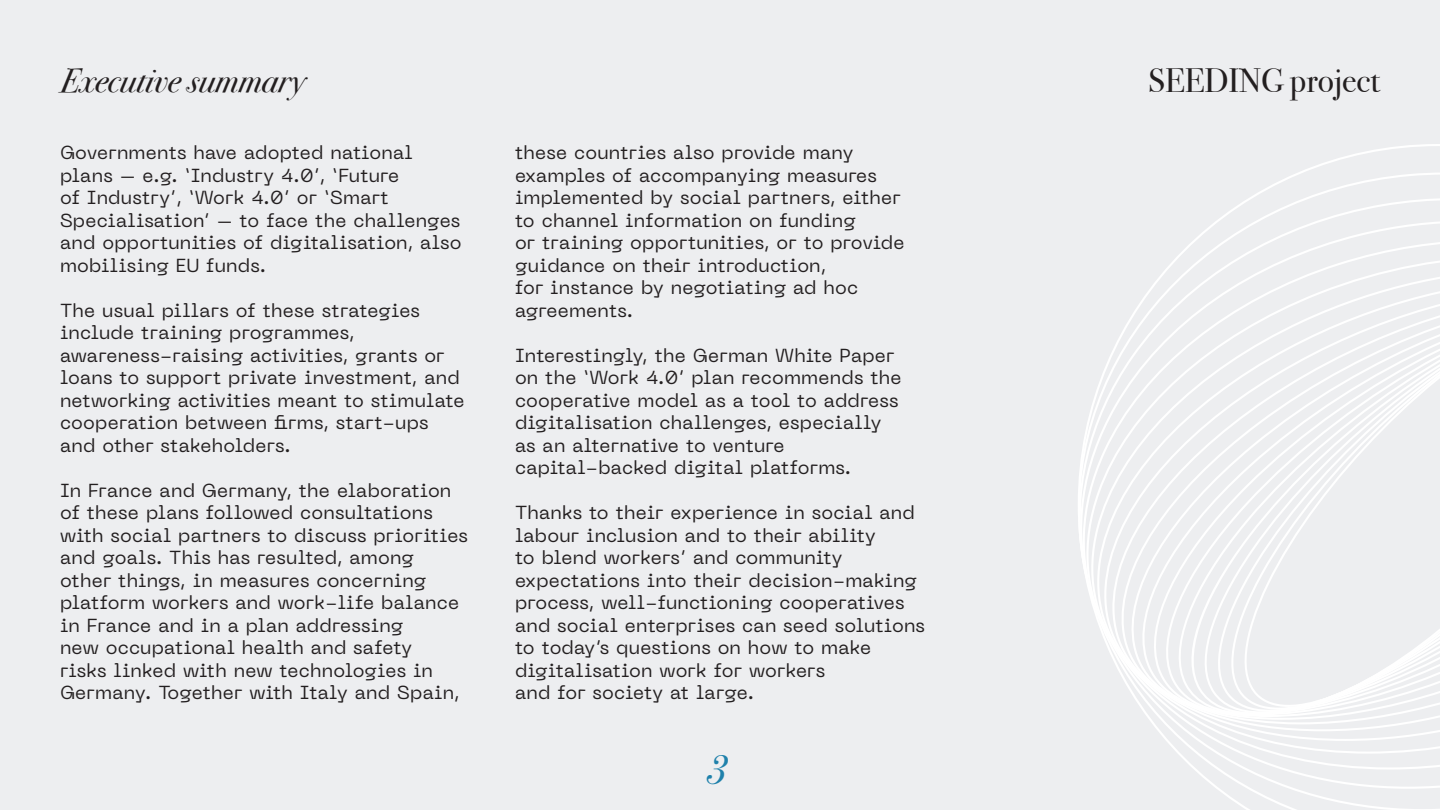
<style>
.page{position:relative;width:1440px;height:810px;background:#edeef0}
.page>*{position:absolute;margin:0;border:0;box-sizing:border-box;transform-origin:0 0}
.t1{font:italic 45.75px "Bodoni Svty Two OSITCTT";color:#1f81ab}
.t2{font:italic 33.75px "Bodoni Svty Two OSITCTT";color:#231f20}
.t3{font:33.75px "Bodoni Svty Two OSITCTT";color:#231f20}
.t4{font:18.75px/22.5px "Neue Machina";letter-spacing:.01em;color:#231f20}
</style>
<div class="page">
<svg style="left:1078px;top:144px;width:362px;height:666px"></svg>
<p class="t2" style="left:60px;top:60px;width:247px">Executive summary</p>
<p class="t3" style="left:1148px;top:60px;width:233px">SEEDING project</p>
<p class="t4" style="left:60px;top:141px;width:403px">Governments have adopted national plans – e.g. ‘Industry 4.0’, ‘Future<br>of Industry’, ‘Work 4.0’ or ‘Smart Specialisation’ – to face the challenges and opportunities of digitalisation, also mobilising EU funds.</p>
<p class="t4" style="left:60px;top:299px;width:406px">The usual pillars of these strategies include training programmes, awareness-raising activities, grants or loans to support private investment, and networking activities meant to stimulate cooperation between firms, start-ups</p>
<p class="t4" style="left:60px;top:434px;width:232px">and other stakeholders.</p>
<p class="t4" style="left:60px;top:479px;width:409px">In France and Germany, the elaboration of these plans followed consultations with social partners to discuss priorities and goals. This has resulted, among other things, in measures concerning platform workers and work-life balance in France and in a plan addressing<br>new occupational health and safety<br>risks linked with new technologies in Germany. Together with Italy and Spain,</p>
<p class="t4" style="left:515px;top:141px;width:387px">these countries also provide many examples of accompanying measures implemented by social partners, either to channel information on funding</p>
<p class="t4" style="left:515px;top:231px;width:391px">or training opportunities, or to provide guidance on their introduction,</p>
<p class="t4" style="left:515px;top:276px;width:345px">for instance by negotiating ad hoc agreements.</p>
<p class="t4" style="left:515px;top:344px;width:388px">Interestingly, the German White Paper on the ‘Work 4.0’ plan recommends the cooperative model as a tool to address digitalisation challenges, especially</p>
<p class="t4" style="left:515px;top:434px;width:271px">as an alternative to venture</p>
<p class="t4" style="left:515px;top:456px;width:338px">capital-backed digital platforms.</p>
<p class="t4" style="left:515px;top:501px;width:412px">Thanks to their experience in social and labour inclusion and to their ability<br>to blend workers’ and community expectations into their decision-making process, well-functioning cooperatives and social enterprises can seed solutions to today’s questions on how to make digitalisation work for workers</p>
<p class="t4" style="left:515px;top:681px;width:240px">and for society at large.</p>
<p class="t1" style="left:711px;top:732px;width:20px">3</p>
</div>
